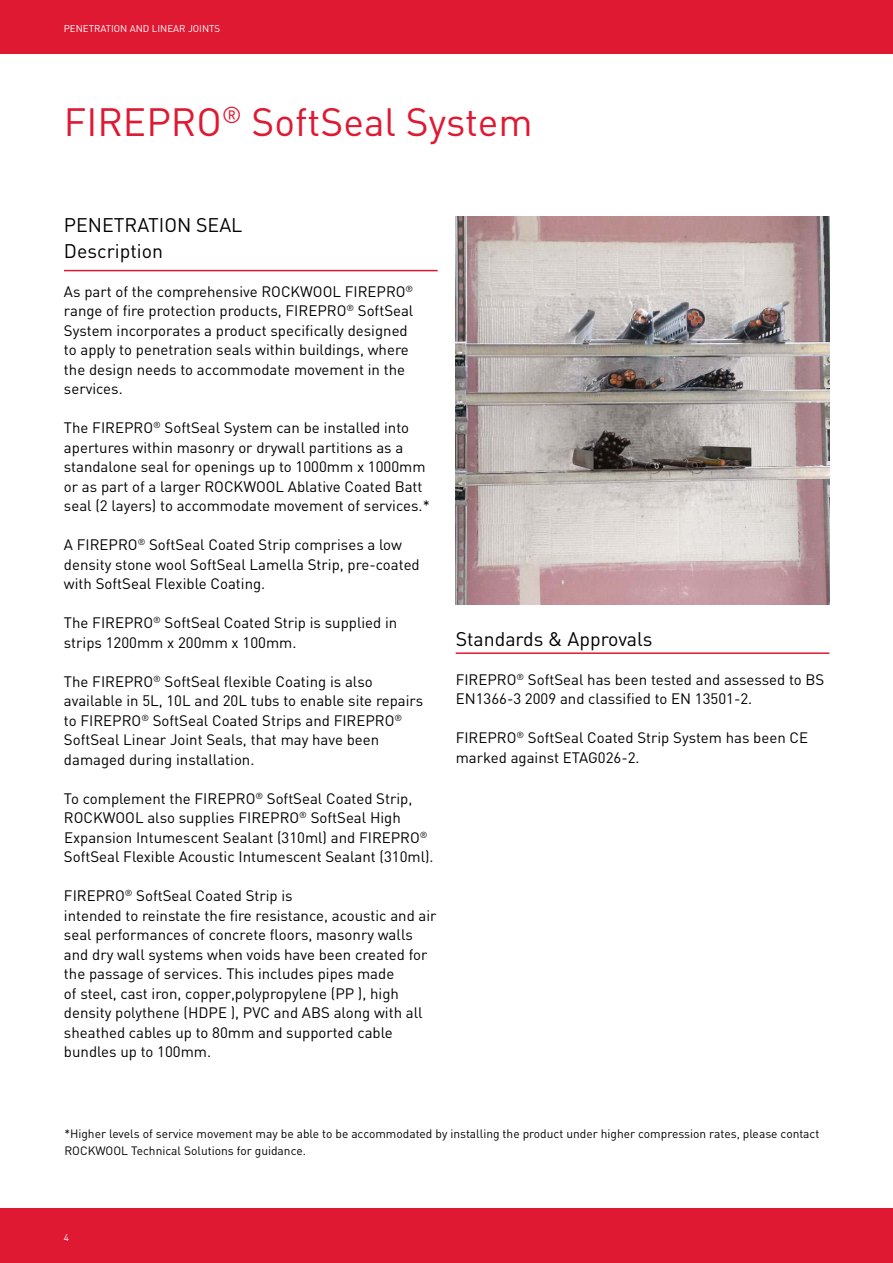
<style>
.page{position:relative;width:893px;height:1263px;background:#fff}
.page>*{position:absolute;margin:0;border:0;box-sizing:border-box;transform-origin:0 0}
.t1{font:39px "DIN";color:#e01933}
.t2{font:19.5px/25.5px "DIN";color:#000}
.t3{font:15px/19.5px "DIN";color:#000}
.t4{font:12px/16.5px "DIN";color:#000}
.t5{font:9.75px "DIN";color:#fff}
</style>
<div class="page">
<div style="left:0;top:0;width:893px;height:54px;background:#e01933"></div>
<div style="left:0;top:1209px;width:893px;height:54px;background:#e01933"></div>
<hr style="left:456px;top:652px;width:373px;height:2px;background:#e01933">
<hr style="left:64px;top:270px;width:374px;height:1px;background:#e01933">
<img style="left:455px;top:216px;width:374px;height:388px">
<p class="t5" style="left:64px;top:22px;width:158px">PENETRATION AND LINEAR JOINTS</p>
<h1 class="t1" style="left:64px;top:104px;width:470px">FIREPRO<sup>®</sup> SoftSeal System</h1>
<h2 class="t2" style="left:64px;top:214px;width:180px">PENETRATION SEAL<br>Description</h2>
<p class="t3" style="left:64px;top:283px;width:351px">As part of the comprehensive ROCKWOOL FIREPRO<sup>® </sup>range of fire protection products, FIREPRO<sup>®</sup> SoftSeal System incorporates a product specifically designed to apply to penetration seals within buildings, where the design needs to accommodate movement in the services.</p>
<p class="t3" style="left:64px;top:419px;width:367px">The FIREPRO<sup>®</sup> SoftSeal System can be installed into apertures within masonry or drywall partitions as a standalone seal for openings up to 1000mm x 1000mm or as part of a larger ROCKWOOL Ablative Coated Batt seal (2 layers) to accommodate movement of services.*</p>
<p class="t3" style="left:64px;top:536px;width:357px">A FIREPRO<sup>®</sup> SoftSeal Coated Strip comprises a low density stone wool SoftSeal Lamella Strip, pre-coated with SoftSeal Flexible Coating.</p>
<p class="t3" style="left:64px;top:614px;width:335px">The FIREPRO<sup>®</sup> SoftSeal Coated Strip is supplied in strips 1200mm x 200mm x 100mm.</p>
<p class="t3" style="left:64px;top:673px;width:361px">The FIREPRO<sup>®</sup> SoftSeal flexible Coating is also available in 5L, 10L and 20L tubs to enable site repairs to FIREPRO<sup>®</sup> SoftSeal Coated Strips and FIREPRO<sup>® </sup>SoftSeal Linear Joint Seals, that may have been damaged during installation.</p>
<p class="t3" style="left:64px;top:790px;width:371px">To complement the FIREPRO<sup>®</sup> SoftSeal Coated Strip, ROCKWOOL also supplies FIREPRO<sup>®</sup> SoftSeal High Expansion Intumescent Sealant (310ml) and FIREPRO<sup>® </sup>SoftSeal Flexible Acoustic Intumescent Sealant (310ml).</p>
<p class="t3" style="left:64px;top:887px;width:374px">FIREPRO<sup>®</sup> SoftSeal Coated Strip is<br>intended to reinstate the fire resistance, acoustic and air seal performances of concrete floors, masonry walls and dry wall systems when voids have been created for the passage of services. This includes pipes made<br>of steel, cast iron, copper,polypropylene (PP ), high density polythene (HDPE ), PVC and ABS along with all sheathed cables up to 80mm and supported cable bundles up to 100mm.</p>
<h2 class="t2" style="left:456px;top:627px;width:198px">Standards &amp; Approvals</h2>
<p class="t3" style="left:456px;top:671px;width:370px">FIREPRO<sup>®</sup> SoftSeal has been tested and assessed to BS<br>EN1366-3 2009 and classified to EN 13501-2.</p>
<p class="t3" style="left:456px;top:729px;width:354px">FIREPRO<sup>®</sup> SoftSeal Coated Strip System has been CE marked against ETAG026-2.</p>
<p class="t4" style="left:64px;top:1127px;width:757px">*Higher levels of service movement may be able to be accommodated by installing the product under higher compression rates, please contact<br>ROCKWOOL Technical Solutions for guidance.</p>
<p class="t5" style="left:64px;top:1232px;width:7px">4</p>
</div>
